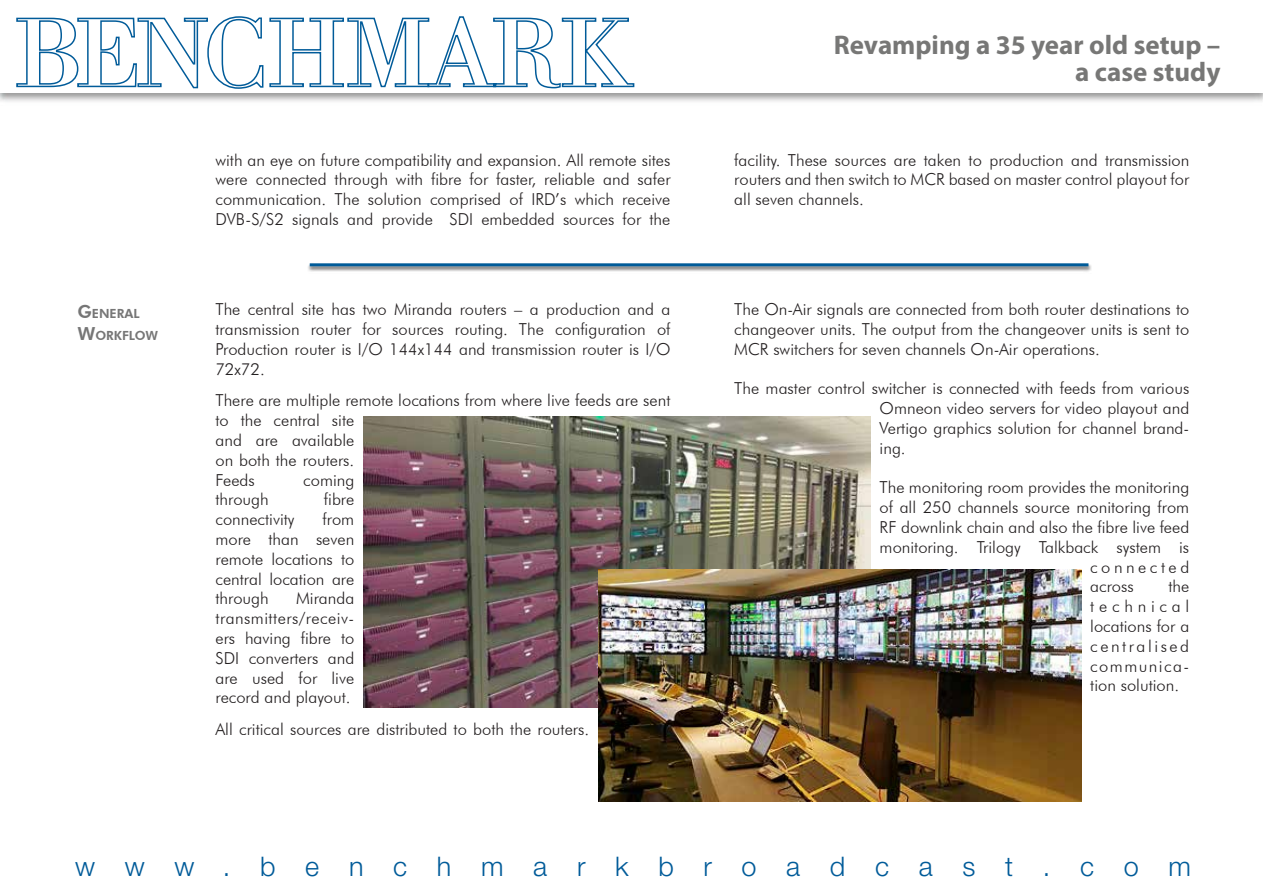
<style>
.page{position:relative;width:1263px;height:893px;background:#fff}
.page>*{position:absolute;margin:0;border:0;box-sizing:border-box;transform-origin:0 0}
.t1{font:700 27px/27px "Myriad Pro";color:#777776;text-align:right}
.t2{font:300 27px "Helvetica Neue";letter-spacing:1.1em;color:#005b99}
.t3{font:300 16.5px/19.8px "Futura BT";color:#231f20;text-align:justify}
.t4{font:300 16.5px "Futura BT";letter-spacing:.215em;color:#231f20}
.t5{font:800 12.6px/21.6px "Futura BT";color:#767676}
.s1{font-size:18px}
</style>
<div class="page">
<svg style="left:16px;top:16px;width:619px;height:73px"></svg>
<img style="left:308px;top:263px;width:783px;height:9px">
<hr style="left:310px;top:263px;width:778px;height:3px;background:#005b99">
<img style="left:363px;top:417px;width:508px;height:291px">
<img style="left:598px;top:570px;width:483px;height:231px">
<h1 class="t1" style="left:834px;top:31px;width:388px">Revamping a 35 year old setup – a case study</h1>
<p class="t5" style="left:77px;top:303px;width:82px"><span class="s1">G</span>ENERAL<br><span class="s1">W</span>ORKFLOW</p>
<p class="t3" style="left:215px;top:150px;width:456px">with an eye on future compatibility and expansion. All remote sites were connected through with fibre for faster, reliable and safer communication. The solution comprised of IRD’s which receive DVB-S/S2 signals and provide SDI embedded sources for the</p>
<p class="t3" style="left:734px;top:150px;width:456px">facility. These sources are taken to production and transmission routers and then switch to MCR based on master control playout for all seven channels.</p>
<p class="t3" style="left:215px;top:299px;width:456px">The central site has two Miranda routers – a production and a transmission router for sources routing. The configuration of Production router is I/O 144x144 and transmission router is I/O 72x72.</p>
<p class="t3" style="left:215px;top:390px;width:456px;text-align:left">There are multiple remote locations from where live feeds are sent to the central site<br>and are available<br>on both the routers.<br>Feeds</p>
<p class="t3" style="left:303px;top:470px;width:53px">coming</p>
<p class="t3" style="left:215px;top:489px;width:55px">through</p>
<p class="t3" style="left:324px;top:489px;width:32px">fibre</p>
<p class="t3" style="left:215px;top:509px;width:81px">connectivity</p>
<p class="t3" style="left:215px;top:509px;width:140px;text-indent:107px">from more than seven remote locations to central location are through</p>
<p class="t3" style="left:215px;top:588px;width:140px;text-indent:81px">Miranda transmitters/receiv&shy;ers having fibre to SDI converters and are used for live record and playout.</p>
<p class="t3" style="left:215px;top:719px;width:375px">All critical sources are distributed to both the routers.</p>
<p class="t3" style="left:734px;top:299px;width:456px">The On-Air signals are connected from both router destinations to changeover units. The output from the changeover units is sent to MCR switchers for seven channels On-Air operations.</p>
<p class="t3" style="left:880px;top:378px;width:311px;text-indent:-145px">The master control switcher is connected with feeds from various Omneon video servers for video playout and Vertigo graphics solution for channel brand&shy;ing.</p>
<p class="t3" style="left:880px;top:477px;width:311px">The monitoring room provides the monitoring</p>
<p class="t3" style="left:880px;top:497px;width:311px">of all 250 channels source monitoring from</p>
<p class="t3" style="left:880px;top:517px;width:311px">RF downlink chain and also the fibre live feed</p>
<p class="t3" style="left:880px;top:537px;width:311px">monitoring. Trilogy Talkback system is</p>
<p class="t4" style="left:1090px;top:557px;width:100px">connected</p>
<p class="t3" style="left:1090px;top:576px;width:45px">across</p>
<p class="t3" style="left:1090px;top:576px;width:101px;text-indent:78px">the technical locations for a centralised communica&shy;tion solution.</p>
<h1 class="t2" style="left:75px;top:849px;width:1117px">www.benchmarkbroadcast.com</h1>
</div>
